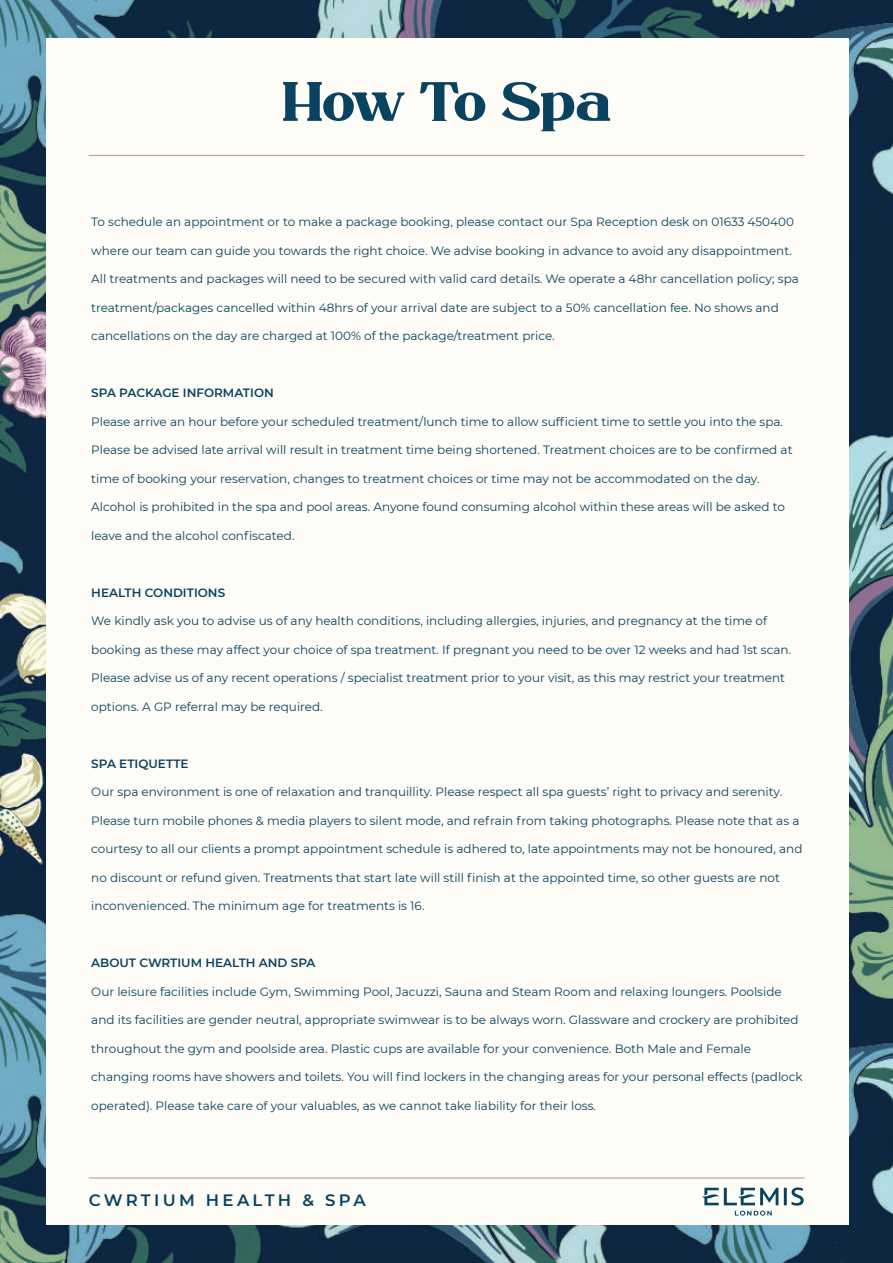
<style>
.page{position:relative;width:893px;height:1263px;background:#fff}
.page>*{position:absolute;margin:0;border:0;box-sizing:border-box;transform-origin:0 0}
.t1{font:700 55.5px "Fogie";letter-spacing:-.025em;color:#094360}
.t2{font:600 16.5px "Montserrat";letter-spacing:.2em;color:#094360}
.t3{font:12px "Montserrat";color:#094360}
.t4{font:600 12px "Montserrat";color:#094360}
</style>
<div class="page">
<img style="left:0;top:0;width:893px;height:1263px">
<div style="left:46px;top:38px;width:802px;height:1187px;background:#fdfcf7"></div>
<hr style="left:89px;top:1177px;width:716px;height:1px;background:#b5988a">
<hr style="left:89px;top:155px;width:716px;height:1px;background:#b5988a">
<svg style="left:702px;top:1187px;width:102px;height:29px"></svg>
<h1 class="t1" style="left:282px;top:78px;width:331px">How To Spa</h1>
<p class="t3" style="left:91px;top:214px;width:704px">To schedule an appointment or to make a package booking, please contact our Spa Reception desk on 01633 450400</p>
<p class="t3" style="left:91px;top:242px;width:702px">where our team can guide you towards the right choice. We advise booking in advance to avoid any disappointment.</p>
<p class="t3" style="left:91px;top:271px;width:709px">All treatments and packages will need to be secured with valid card details. We operate a 48hr cancellation policy; spa</p>
<p class="t3" style="left:91px;top:299px;width:689px">treatment/packages cancelled within 48hrs of your arrival date are subject to a 50% cancellation fee. No shows and</p>
<p class="t3" style="left:91px;top:328px;width:465px">cancellations on the day are charged at 100% of the package/treatment price.</p>
<p class="t4" style="left:91px;top:384px;width:184px">SPA PACKAGE INFORMATION</p>
<p class="t3" style="left:91px;top:413px;width:693px">Please arrive an hour before your scheduled treatment/lunch time to allow sufficient time to settle you into the spa.</p>
<p class="t3" style="left:91px;top:442px;width:703px">Please be advised late arrival will result in treatment time being shortened. Treatment choices are to be confirmed at</p>
<p class="t3" style="left:91px;top:470px;width:670px">time of booking your reservation, changes to treatment choices or time may not be accommodated on the day.</p>
<p class="t3" style="left:91px;top:499px;width:695px">Alcohol is prohibited in the spa and pool areas. Anyone found consuming alcohol within these areas will be asked to</p>
<p class="t3" style="left:91px;top:527px;width:205px">leave and the alcohol confiscated.</p>
<p class="t4" style="left:91px;top:584px;width:135px">HEALTH CONDITIONS</p>
<p class="t3" style="left:91px;top:613px;width:677px">We kindly ask you to advise us of any health conditions, including allergies, injuries, and pregnancy at the time of</p>
<p class="t3" style="left:91px;top:641px;width:701px">booking as these may affect your choice of spa treatment. If pregnant you need to be over 12 weeks and had 1st scan.</p>
<p class="t3" style="left:91px;top:670px;width:695px">Please advise us of any recent operations / specialist treatment prior to your visit, as this may restrict your treatment</p>
<p class="t3" style="left:91px;top:698px;width:233px">options. A GP referral may be required.</p>
<p class="t4" style="left:91px;top:755px;width:99px">SPA ETIQUETTE</p>
<p class="t3" style="left:91px;top:784px;width:692px">Our spa environment is one of relaxation and tranquillity. Please respect all spa guests’ right to privacy and serenity.</p>
<p class="t3" style="left:91px;top:812px;width:710px">Please turn mobile phones &amp; media players to silent mode, and refrain from taking photographs. Please note that as a</p>
<p class="t3" style="left:91px;top:841px;width:713px">courtesy to all our clients a prompt appointment schedule is adhered to, late appointments may not be honoured, and</p>
<p class="t3" style="left:91px;top:869px;width:690px">no discount or refund given. Treatments that start late will still finish at the appointed time, so other guests are not</p>
<p class="t3" style="left:91px;top:898px;width:335px">inconvenienced. The minimum age for treatments is 16.</p>
<p class="t4" style="left:91px;top:954px;width:226px">ABOUT CWRTIUM HEALTH AND SPA</p>
<p class="t3" style="left:91px;top:983px;width:692px">Our leisure facilities include Gym, Swimming Pool, Jacuzzi, Sauna and Steam Room and relaxing loungers. Poolside</p>
<p class="t3" style="left:91px;top:1012px;width:709px">and its facilities are gender neutral, appropriate swimwear is to be always worn. Glassware and crockery are prohibited</p>
<p class="t3" style="left:91px;top:1040px;width:661px">throughout the gym and poolside area. Plastic cups are available for your convenience. Both Male and Female</p>
<p class="t3" style="left:91px;top:1069px;width:713px">changing rooms have showers and toilets. You will find lockers in the changing areas for your personal effects (padlock</p>
<p class="t3" style="left:91px;top:1097px;width:506px">operated). Please take care of your valuables, as we cannot take liability for their loss.</p>
<h2 class="t2" style="left:89px;top:1188px;width:279px">CWRTIUM HEALTH &amp; SPA</h2>
</div>
